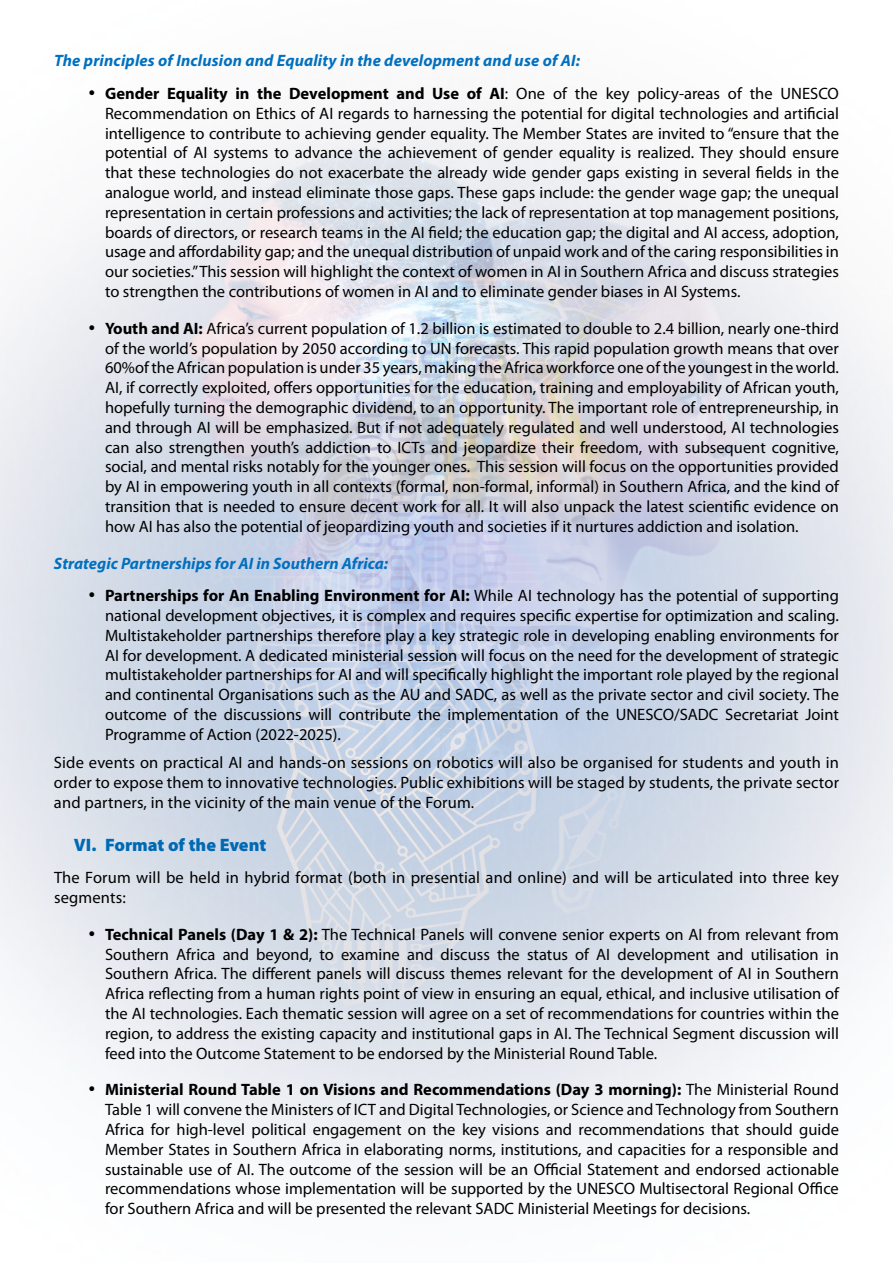
<style>
.page{position:relative;width:893px;height:1263px;background:#fff}
.page>*{position:absolute;margin:0;border:0;box-sizing:border-box;transform-origin:0 0}
.t1{font:900 18px "Myriad Pro";color:#0069b4}
.t2{font:16.5px/19.8px "Myriad Pro";color:#000;text-align:justify}
.t3{font:italic 700 16.5px "Myriad Pro";letter-spacing:.01em;color:#0070c0}
.s1{font-weight:700}
</style>
<div class="page">
<img style="left:0;top:111px;width:893px;height:1071px">
<p class="t3" style="left:54px;top:50px;width:528px">The principles of Inclusion and Equality in the development and use of AI:</p>
<p class="t2" style="left:105px;top:83px;width:735px;text-indent:-17px">• <span class="s1">Gender Equality in the Development and Use of AI</span>: One of the key policy-areas of the UNESCO Recommendation on Ethics of AI regards to harnessing the potential for digital technologies and artificial intelligence to contribute to achieving gender equality. The Member States are invited to “ensure that the potential of AI systems to advance the achievement of gender equality is realized. They should ensure that these technologies do not exacerbate the already wide gender gaps existing in several fields in the analogue world, and instead eliminate those gaps. These gaps include: the gender wage gap; the unequal representation in certain professions and activities; the lack of representation at top management positions, boards of directors, or research teams in the AI field; the education gap; the digital and AI access, adoption, usage and affordability gap; and the unequal distribution of unpaid work and of the caring responsibilities in our societies.” This session will highlight the context of women in AI in Southern Africa and discuss strategies to strengthen the contributions of women in AI and to eliminate gender biases in AI Systems.</p>
<p class="t2" style="left:105px;top:318px;width:735px;text-indent:-17px">• <span class="s1">Youth and AI:</span> Africa’s current population of 1.2 billion is estimated to double to 2.4 billion, nearly one-third of the world’s population by 2050 according to UN forecasts. This rapid population growth means that over 60%of the African population is under 35 years, making the Africa workforce one of the youngest in the world.<br>AI, if correctly exploited, offers opportunities for the education, training and employability of African youth, hopefully turning the demographic dividend, to an opportunity. The important role of entrepreneurship, in and through AI will be emphasized. But if not adequately regulated and well understood, AI technologies can also strengthen youth’s addiction to ICTs and jeopardize their freedom, with subsequent cognitive, social, and mental risks notably for the younger ones. This session will focus on the opportunities provided by AI in empowering youth in all contexts (formal, non-formal, informal) in Southern Africa, and the kind of transition that is needed to ensure decent work for all. It will also unpack the latest scientific evidence on how AI has also the potential of jeopardizing youth and societies if it nurtures addiction and isolation.</p>
<p class="t3" style="left:54px;top:552px;width:336px">Strategic Partnerships for AI in Southern Africa:</p>
<p class="t2" style="left:105px;top:585px;width:735px;text-indent:-17px">• <span class="s1">Partnerships for An Enabling Environment for AI:</span> While AI technology has the potential of supporting national development objectives, it is complex and requires specific expertise for optimization and scaling.<br>Multistakeholder partnerships therefore play a key strategic role in developing enabling environments for AI for development. A dedicated ministerial session will focus on the need for the development of strategic multistakeholder partnerships for AI and will specifically highlight the important role played by the regional and continental Organisations such as the AU and SADC, as well as the private sector and civil society. The outcome of the discussions will contribute the implementation of the UNESCO/SADC Secretariat Joint Programme of Action (2022-2025).</p>
<p class="t2" style="left:54px;top:752px;width:787px">Side events on practical AI and hands-on sessions on robotics will also be organised for students and youth in order to expose them to innovative technologies. Public exhibitions will be staged by students, the private sector and partners, in the vicinity of the main venue of the Forum.</p>
<p class="t1" style="left:74px;top:832px;width:194px">VI. Format of the Event</p>
<p class="t2" style="left:54px;top:867px;width:786px">The Forum will be held in hybrid format (both in presential and online) and will be articulated into three key segments:</p>
<p class="t2" style="left:105px;top:924px;width:736px;text-indent:-17px">• <span class="s1">Technical Panels (Day 1 &amp; 2):</span> The Technical Panels will convene senior experts on AI from relevant from Southern Africa and beyond, to examine and discuss the status of AI development and utilisation in Southern Africa. The different panels will discuss themes relevant for the development of AI in Southern Africa reflecting from a human rights point of view in ensuring an equal, ethical, and inclusive utilisation of the AI technologies. Each thematic session will agree on a set of recommendations for countries within the region, to address the existing capacity and institutional gaps in AI. The Technical Segment discussion will feed into the Outcome Statement to be endorsed by the Ministerial Round Table.</p>
<p class="t2" style="left:105px;top:1080px;width:735px;text-indent:-17px">• <span class="s1">Ministerial Round Table 1 on Visions and Recommendations (Day 3 morning):</span> The Ministerial Round Table 1 will convene the Ministers of ICT and Digital Technologies, or Science and Technology from Southern Africa for high-level political engagement on the key visions and recommendations that should guide Member States in Southern Africa in elaborating norms, institutions, and capacities for a responsible and sustainable use of AI. The outcome of the session will be an Official Statement and endorsed actionable recommendations whose implementation will be supported by the UNESCO Multisectoral Regional Office for Southern Africa and will be presented the relevant SADC Ministerial Meetings for decisions.</p>
</div>
